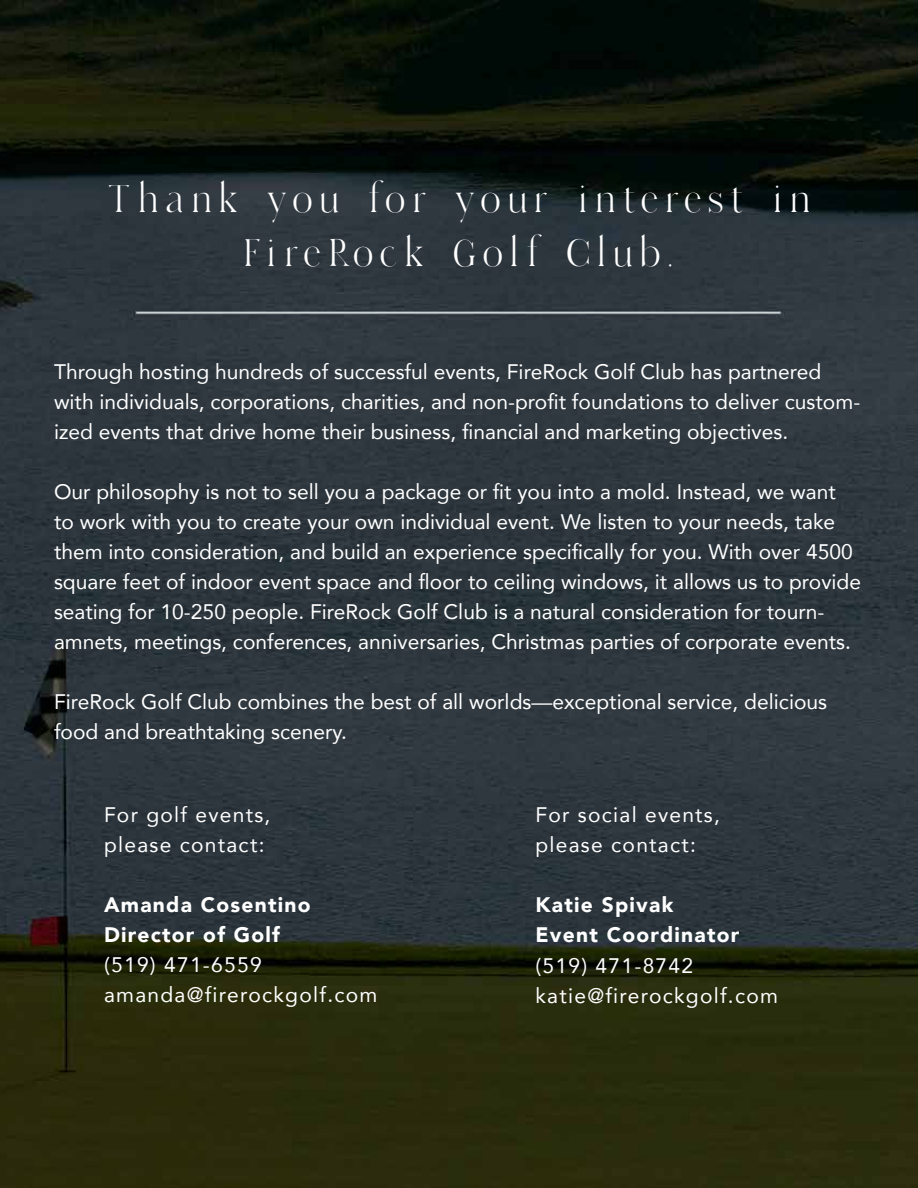
<style>
.page{position:relative;width:918px;height:1188px;background:#fff}
.page>*{position:absolute;margin:0;border:0;box-sizing:border-box;transform-origin:0 0}
.t1{font:45px/54px "Dahlia";letter-spacing:.16em;color:#fff;text-align:center}
.t2{font:21px/30px "Avenir";color:#fff}
.t3{font:21px/30px "Avenir";letter-spacing:.06em;color:#fff}
.t4{font:900 21px/30px "Avenir";letter-spacing:.06em;color:#fff}
</style>
<div class="page">
<img style="left:0;top:0;width:918px;height:1188px">
<h1 class="t1" style="left:108px;top:172px;width:703px">Thank you for your interest in<br>FireRock Golf Club.</h1>
<p class="t2" style="left:54px;top:356px;width:808px">Through hosting hundreds of successful events, FireRock Golf Club has partnered with individuals, corporations, charities, and non-profit foundations to deliver custom&shy;ized events that drive home their business, financial and marketing objectives.</p>
<p class="t2" style="left:54px;top:476px;width:809px">Our philosophy is not to sell you a package or fit you into a mold. Instead, we want<br>to work with you to create your own individual event. We listen to your needs, take them into consideration, and build an experience specifically for you. With over 4500 square feet of indoor event space and floor to ceiling windows, it allows us to provide seating for 10-250 people. FireRock Golf Club is a natural consideration for tourn&shy;amnets, meetings, conferences, anniversaries, Christmas parties of corporate events.</p>
<p class="t2" style="left:54px;top:686px;width:775px">FireRock Golf Club combines the best of all worlds—exceptional service, delicious food and breathtaking scenery.</p>
<p class="t3" style="left:104px;top:800px;width:168px">For golf events, please contact:</p>
<p class="t4" style="left:104px;top:890px;width:208px">Amanda Cosentino<br>Director of Golf</p>
<p class="t3" style="left:104px;top:950px;width:275px">(519) 471-6559 amanda@firerockgolf.com</p>
<p class="t3" style="left:536px;top:800px;width:186px">For social events, please contact:</p>
<p class="t4" style="left:536px;top:890px;width:206px">Katie Spivak<br>Event Coordinator</p>
<p class="t3" style="left:536px;top:950px;width:244px">(519) 471-8742 katie@firerockgolf.com</p>
</div>
